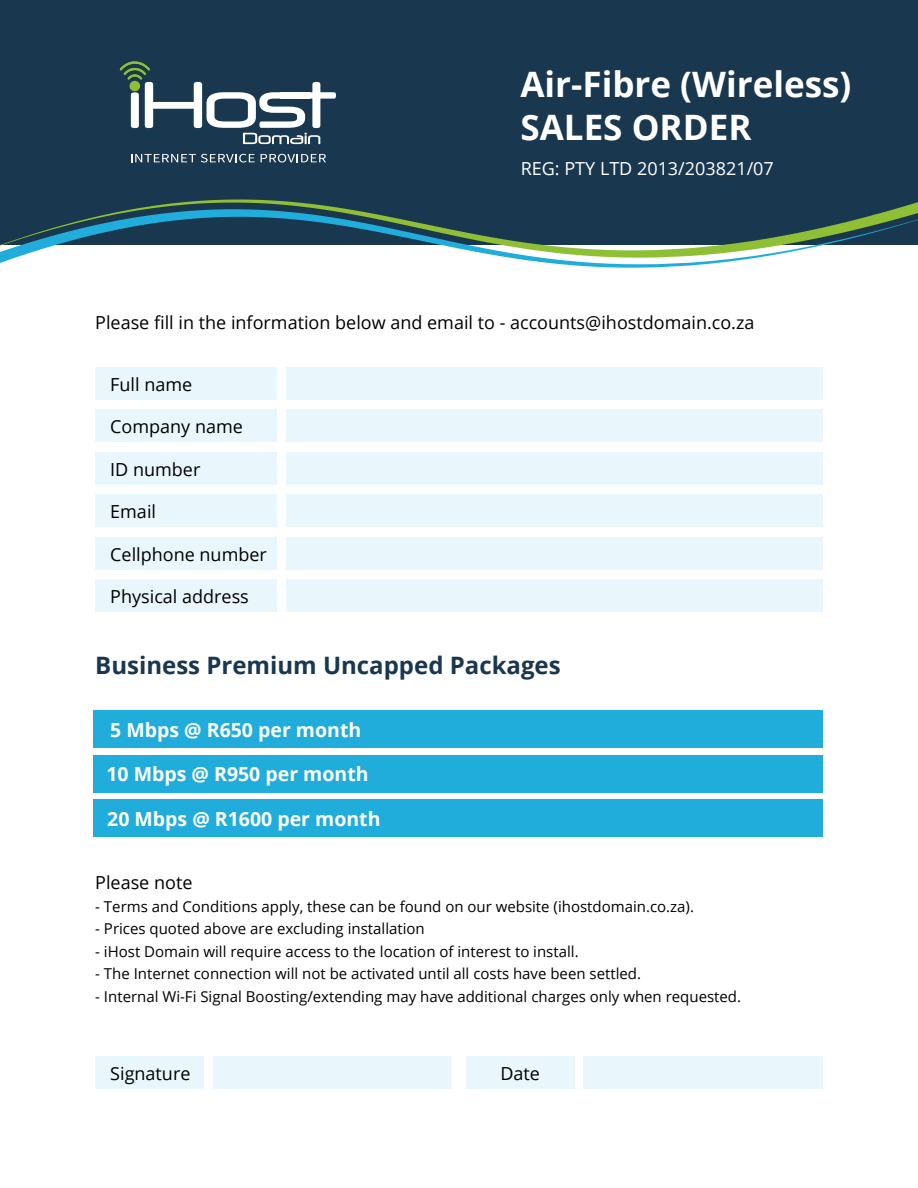
<style>
.page{position:relative;width:918px;height:1188px;background:#fff}
.page>*{position:absolute;margin:0;border:0;box-sizing:border-box;transform-origin:0 0}
.t1{font:700 35.1px/42px "Open Sans";color:#fff}
.t2{font:700 24px "Open Sans";color:#19374f}
.t3{font:700 19.5px "Open Sans";color:#fff}
.t4{font:18px "Open Sans";color:#000}
.t5{font:18px "Open Sans";color:#fff}
.t6{font:15px "Open Sans";color:#000}
</style>
<div class="page">
<div style="left:95px;top:367px;width:181px;height:32px;background:#e9f6fb"></div>
<div style="left:95px;top:410px;width:181px;height:32px;background:#e9f6fb"></div>
<div style="left:95px;top:452px;width:181px;height:32px;background:#e9f6fb"></div>
<div style="left:95px;top:495px;width:181px;height:32px;background:#e9f6fb"></div>
<div style="left:95px;top:537px;width:181px;height:33px;background:#e9f6fb"></div>
<div style="left:0;top:0;width:918px;height:244px;background:#19374f"></div>
<svg style="left:120px;top:61px;width:216px;height:83px"></svg>
<svg style="left:131px;top:154px;width:124px;height:9px"></svg>
<svg style="left:261px;top:154px;width:65px;height:9px"></svg>
<svg style="left:559px;top:264px;width:147px;height:4px"></svg>
<svg style="left:0;top:199px;width:918px;height:65px"></svg>
<div style="left:286px;top:367px;width:537px;height:32px;background:#e9f6fb"></div>
<div style="left:286px;top:410px;width:537px;height:32px;background:#e9f6fb"></div>
<div style="left:286px;top:452px;width:537px;height:32px;background:#e9f6fb"></div>
<div style="left:286px;top:495px;width:537px;height:32px;background:#e9f6fb"></div>
<div style="left:286px;top:537px;width:537px;height:33px;background:#e9f6fb"></div>
<div style="left:95px;top:579px;width:181px;height:33px;background:#e9f6fb"></div>
<div style="left:286px;top:579px;width:537px;height:33px;background:#e9f6fb"></div>
<div style="left:94px;top:710px;width:729px;height:38px;background:#20addb"></div>
<div style="left:94px;top:755px;width:729px;height:38px;background:#20addb"></div>
<div style="left:94px;top:799px;width:729px;height:38px;background:#20addb"></div>
<div style="left:95px;top:1057px;width:109px;height:32px;background:#e9f6fb"></div>
<div style="left:213px;top:1057px;width:238px;height:32px;background:#e9f6fb"></div>
<div style="left:466px;top:1057px;width:109px;height:32px;background:#e9f6fb"></div>
<div style="left:583px;top:1057px;width:240px;height:32px;background:#e9f6fb"></div>
<h1 class="t1" style="left:520px;top:63px;width:333px">Air-Fibre (Wireless)<br>SALES ORDER</h1>
<p class="t5" style="left:521px;top:156px;width:255px">REG: PTY LTD 2013/203821/07</p>
<p class="t4" style="left:95px;top:311px;width:661px">Please fill in the information below and email to - accounts@ihostdomain.co.za</p>
<p class="t4" style="left:110px;top:372px;width:84px">Full name</p>
<p class="t4" style="left:110px;top:414px;width:134px">Company name</p>
<p class="t4" style="left:110px;top:457px;width:92px">ID number</p>
<p class="t4" style="left:110px;top:499px;width:47px">Email</p>
<p class="t4" style="left:110px;top:542px;width:158px">Cellphone number</p>
<p class="t4" style="left:110px;top:584px;width:140px">Physical address</p>
<h2 class="t2" style="left:95px;top:648px;width:467px">Business Premium Uncapped Packages</h2>
<h3 class="t3" style="left:110px;top:716px;width:253px">5 Mbps @ R650 per month</h3>
<h3 class="t3" style="left:106px;top:760px;width:264px">10 Mbps @ R950 per month</h3>
<h3 class="t3" style="left:107px;top:805px;width:275px">20 Mbps @ R1600 per month</h3>
<p class="t4" style="left:95px;top:870px;width:99px">Please note</p>
<p class="t6" style="left:95px;top:896px;width:600px">- Terms and Conditions apply, these can be found on our website (ihostdomain.co.za).</p>
<p class="t6" style="left:95px;top:918px;width:331px">- Prices quoted above are excluding installation</p>
<p class="t6" style="left:95px;top:941px;width:485px">- iHost Domain will require access to the location of interest to install.</p>
<p class="t6" style="left:95px;top:963px;width:547px">- The Internet connection will not be activated until all costs have been settled.</p>
<p class="t6" style="left:95px;top:986px;width:647px">- Internal Wi-Fi Signal Boosting/extending may have additional charges only when requested.</p>
<p class="t4" style="left:110px;top:1061px;width:82px">Signature</p>
<p class="t4" style="left:500px;top:1061px;width:41px">Date</p>
</div>
